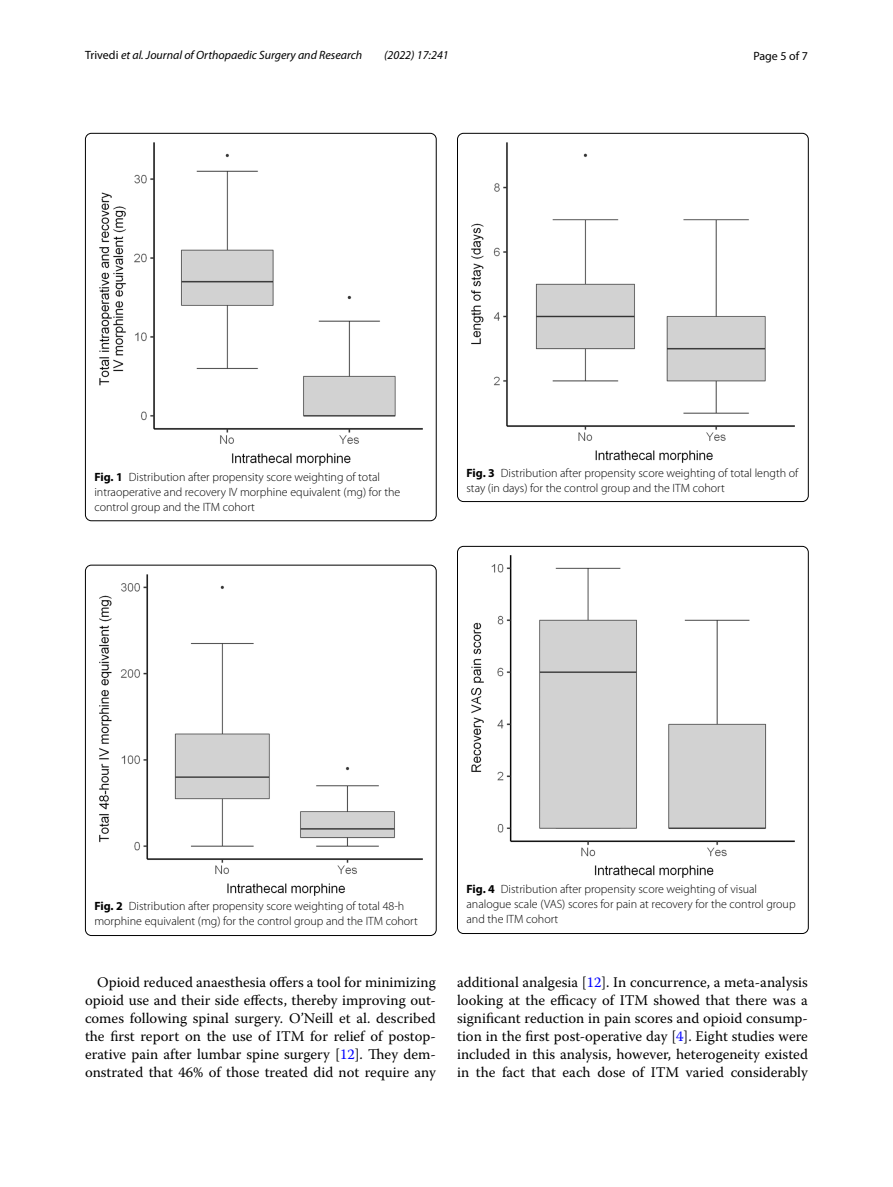
<style>
.page{position:relative;width:893px;height:1187px;background:#fff}
.page>*{position:absolute;margin:0;border:0;box-sizing:border-box;transform-origin:0 0}
.t1{font:14.7px/18px "Warnock Pro";color:#000;text-align:justify}
.t2{font:300 12px/15px "Myriad Pro";color:#000}
.t3{font:italic 12px "Myriad Pro";color:#000}
.t4{font:12px "Myriad Pro";color:#000}
.s1{font-style:normal}
.s2{font-weight:700}
.s3{color:#00f}
</style>
<div class="page">
<img style="left:99px;top:142px;width:323px;height:324px">
<div style="left:85px;top:133px;width:351px;height:388px;border:1px solid #000;border-radius:6px"></div>
<img style="left:99px;top:574px;width:323px;height:321px">
<div style="left:85px;top:565px;width:351px;height:370px;border:1px solid #000;border-radius:6px"></div>
<img style="left:471px;top:142px;width:323px;height:320px">
<div style="left:457px;top:133px;width:351px;height:368px;border:1px solid #000;border-radius:6px"></div>
<img style="left:471px;top:555px;width:323px;height:322px">
<div style="left:457px;top:546px;width:351px;height:387px;border:1px solid #000;border-radius:6px"></div>
<p class="t3" style="left:85px;top:48px;width:279px"><span class="s1">Trivedi</span> et al. Journal of Orthopaedic Surgery and Research</p>
<p class="t3" style="left:384px;top:48px;width:66px">(2022) 17:241</p>
<p class="t4" style="left:753px;top:48px;width:56px">Page 5 of 7</p>
<p class="t2" style="left:94px;top:469px;width:307px"><span class="s2">Fig. 1</span> Distribution after propensity score weighting of total intraoperative and recovery IV morphine equivalent (mg) for the control group and the ITM cohort</p>
<p class="t2" style="left:466px;top:466px;width:333px"><span class="s2">Fig. 3</span> Distribution after propensity score weighting of total length of stay (in days) for the control group and the ITM cohort</p>
<p class="t2" style="left:94px;top:898px;width:325px"><span class="s2">Fig. 2</span> Distribution after propensity score weighting of total 48-h morphine equivalent (mg) for the control group and the ITM cohort</p>
<p class="t2" style="left:466px;top:881px;width:331px"><span class="s2">Fig. 4</span> Distribution after propensity score weighting of visual analogue scale (VAS) scores for pain at recovery for the control group and the ITM cohort</p>
<p class="t1" style="left:85px;top:973px;width:352px;text-indent:12px">Opioid reduced anaesthesia offers a tool for minimizing opioid use and their side effects, thereby improving out&shy;comes following spinal surgery. O’Neill et al. described the first report on the use of ITM for relief of postop&shy;erative pain after lumbar spine surgery [<span class="s3">12</span>]. They dem&shy;onstrated that 46% of those treated did not require any</p>
<p class="t1" style="left:457px;top:973px;width:352px">additional analgesia [<span class="s3">12</span>]. In concurrence, a meta-analysis looking at the efficacy of ITM showed that there was a significant reduction in pain scores and opioid consump&shy;tion in the first post-operative day [<span class="s3">4</span>]. Eight studies were included in this analysis, however, heterogeneity existed in the fact that each dose of ITM varied considerably</p>
</div>
